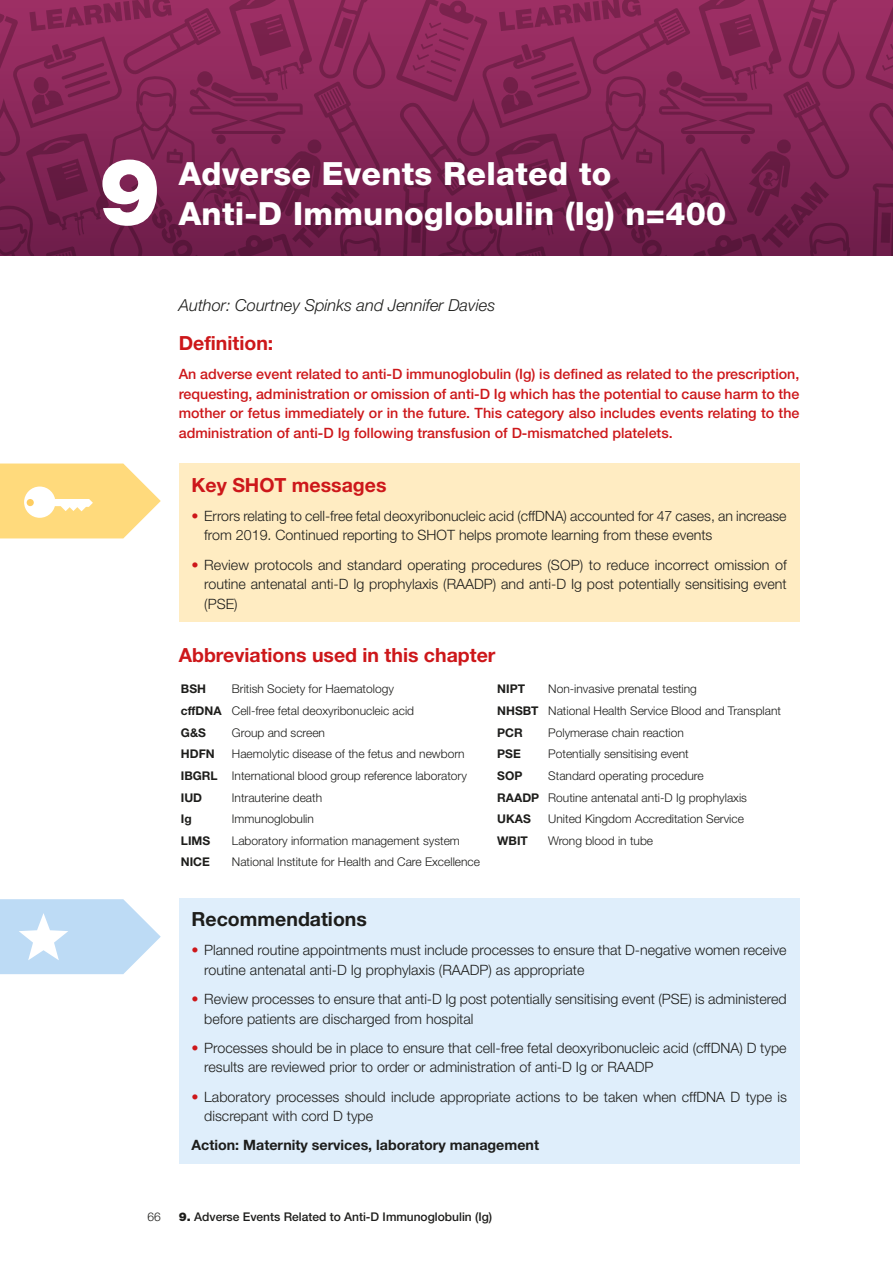
<style>
.page{position:relative;width:893px;height:1263px;background:#fff}
.page>*{position:absolute;margin:0;border:0;box-sizing:border-box;transform-origin:0 0}
.t1{font:900 93px "Helvetica Neue";color:#fff}
.t2{font:800 31.95px "Helvetica Neue";letter-spacing:.01em;color:#fff}
.t3{font:700 19.5px "Helvetica Neue";color:#cd171a}
.t4{font:700 19.5px "Helvetica Neue";color:#1d1d1b}
.t5{font:italic 300 16.5px "Helvetica Neue";color:#1d1d1b}
.t6{font:300 14.25px/19.5px "Helvetica Neue";color:#1d1d1b}
.t7{font:500 14.25px/19.5px "Helvetica Neue";color:#cd171a;text-align:justify}
.t8{font:700 14.25px "Helvetica Neue";color:#1d1d1b}
.t9{font:300 12px "Helvetica Neue";color:#1d1d1b}
.t10{font:500 12px "Helvetica Neue";color:#1d1d1b}
.t11{font:700 12px "Helvetica Neue";color:#1d1d1b}
.s1{color:#cd171a}
.s2{font-weight:700}
.s3{font-weight:900}
</style>
<div class="page">
<div style="left:179px;top:463px;width:620px;height:158px;background:#ffecc2"></div>
<div style="left:179px;top:898px;width:620px;height:265px;background:#dfeefb"></div>
<svg style="left:0;top:0;width:893px;height:256px;background:#812454"></svg>
<svg style="left:0;top:899px;width:161px;height:75px"></svg>
<svg style="left:0;top:463px;width:161px;height:75px"></svg>
<h1 class="t1" style="left:99px;top:136px;width:64px">9</h1>
<h2 class="t2" style="left:179px;top:154px;width:434px">Adverse Events Related to</h2>
<h2 class="t2" style="left:179px;top:195px;width:549px">Anti-D Immunoglobulin (Ig) n=400</h2>
<p class="t5" style="left:179px;top:295px;width:318px">Author: Courtney Spinks and Jennifer Davies</p>
<h3 class="t3" style="left:179px;top:331px;width:96px">Definition:</h3>
<p class="t7" style="left:179px;top:364px;width:622px">An adverse event related to anti-D immunoglobulin (Ig) is defined as related to the prescription, requesting, administration or omission of anti-D Ig which has the potential to cause harm to the mother or fetus immediately or in the future. This category also includes events relating to the administration of anti-D Ig following transfusion of D-mismatched platelets.</p>
<h3 class="t3" style="left:192px;top:473px;width:197px">Key SHOT messages</h3>
<p class="t6" style="left:204px;top:506px;width:584px;text-indent:-13px"><span class="s1">•</span> Errors relating to cell-free fetal deoxyribonucleic acid (cffDNA) accounted for 47 cases, an increase from 2019. Continued reporting to SHOT helps promote learning from these events</p>
<p class="t6" style="left:204px;top:555px;width:584px;text-align:justify;text-indent:-13px"><span class="s1">•</span> Review protocols and standard operating procedures (SOP) to reduce incorrect omission of routine antenatal anti-D Ig prophylaxis (RAADP) and anti-D Ig post potentially sensitising event (PSE)</p>
<h3 class="t3" style="left:179px;top:643px;width:318px">Abbreviations used in this chapter</h3>
<p class="t11" style="left:181px;top:682px;width:27px">BSH</p>
<p class="t9" style="left:232px;top:682px;width:164px">British Society for Haematology</p>
<p class="t11" style="left:497px;top:682px;width:29px">NIPT</p>
<p class="t9" style="left:548px;top:682px;width:150px">Non-invasive prenatal testing</p>
<p class="t9" style="left:181px;top:703px;width:235px"><span class="s2">cffDNA</span> Cell-free fetal deoxyribonucleic acid</p>
<p class="t9" style="left:497px;top:703px;width:285px"><span class="s2">NHSBT</span> National Health Service Blood and Transplant</p>
<p class="t11" style="left:181px;top:725px;width:27px">G&amp;S</p>
<p class="t9" style="left:232px;top:725px;width:95px">Group and screen</p>
<p class="t11" style="left:497px;top:725px;width:27px">PCR</p>
<p class="t9" style="left:548px;top:725px;width:137px">Polymerase chain reaction</p>
<p class="t11" style="left:181px;top:746px;width:35px">HDFN</p>
<p class="t9" style="left:232px;top:747px;width:234px">Haemolytic disease of the fetus and newborn</p>
<p class="t11" style="left:497px;top:746px;width:25px">PSE</p>
<p class="t9" style="left:548px;top:747px;width:142px">Potentially sensitising event</p>
<p class="t9" style="left:181px;top:768px;width:288px"><span class="s2">IBGRL</span> International blood group reference laboratory</p>
<p class="t11" style="left:497px;top:768px;width:27px">SOP</p>
<p class="t9" style="left:548px;top:768px;width:157px">Standard operating procedure</p>
<p class="t11" style="left:181px;top:790px;width:23px">IUD</p>
<p class="t9" style="left:232px;top:790px;width:92px">Intrauterine death</p>
<p class="t9" style="left:497px;top:790px;width:251px"><span class="s2">RAADP</span> Routine antenatal anti-D Ig prophylaxis</p>
<p class="t11" style="left:181px;top:811px;width:12px">Ig</p>
<p class="t9" style="left:232px;top:811px;width:83px">Immunoglobulin</p>
<p class="t11" style="left:497px;top:811px;width:35px">UKAS</p>
<p class="t9" style="left:548px;top:811px;width:197px">United Kingdom Accreditation Service</p>
<p class="t11" style="left:181px;top:833px;width:31px">LIMS</p>
<p class="t9" style="left:232px;top:833px;width:230px">Laboratory information management system</p>
<p class="t11" style="left:497px;top:833px;width:32px">WBIT</p>
<p class="t9" style="left:548px;top:833px;width:106px">Wrong blood in tube</p>
<p class="t11" style="left:181px;top:854px;width:31px">NICE</p>
<p class="t9" style="left:232px;top:855px;width:250px">National Institute for Health and Care Excellence</p>
<h3 class="t4" style="left:192px;top:907px;width:177px">Recommendations</h3>
<p class="t6" style="left:204px;top:940px;width:584px;text-indent:-13px"><span class="s1">•</span> Planned routine appointments must include processes to ensure that D-negative women receive routine antenatal anti-D Ig prophylaxis (RAADP) as appropriate</p>
<p class="t6" style="left:204px;top:989px;width:584px;text-indent:-13px"><span class="s1">•</span> Review processes to ensure that anti-D Ig post potentially sensitising event (PSE) is administered before patients are discharged from hospital</p>
<p class="t6" style="left:204px;top:1038px;width:584px;text-indent:-13px"><span class="s1">•</span> Processes should be in place to ensure that cell-free fetal deoxyribonucleic acid (cffDNA) D type results are reviewed prior to order or administration of anti-D Ig or RAADP</p>
<p class="t6" style="left:204px;top:1086px;width:584px;text-indent:-13px"><span class="s1">•</span> Laboratory processes should include appropriate actions to be taken when cffDNA D type is discrepant with cord D type</p>
<p class="t8" style="left:192px;top:1136px;width:349px">Action: Maternity services, laboratory management</p>
<p class="t9" style="left:147px;top:1209px;width:15px">66</p>
<p class="t10" style="left:179px;top:1209px;width:315px"><span class="s3">9.</span> Adverse Events Related to Anti-D Immunoglobulin (Ig)</p>
</div>
